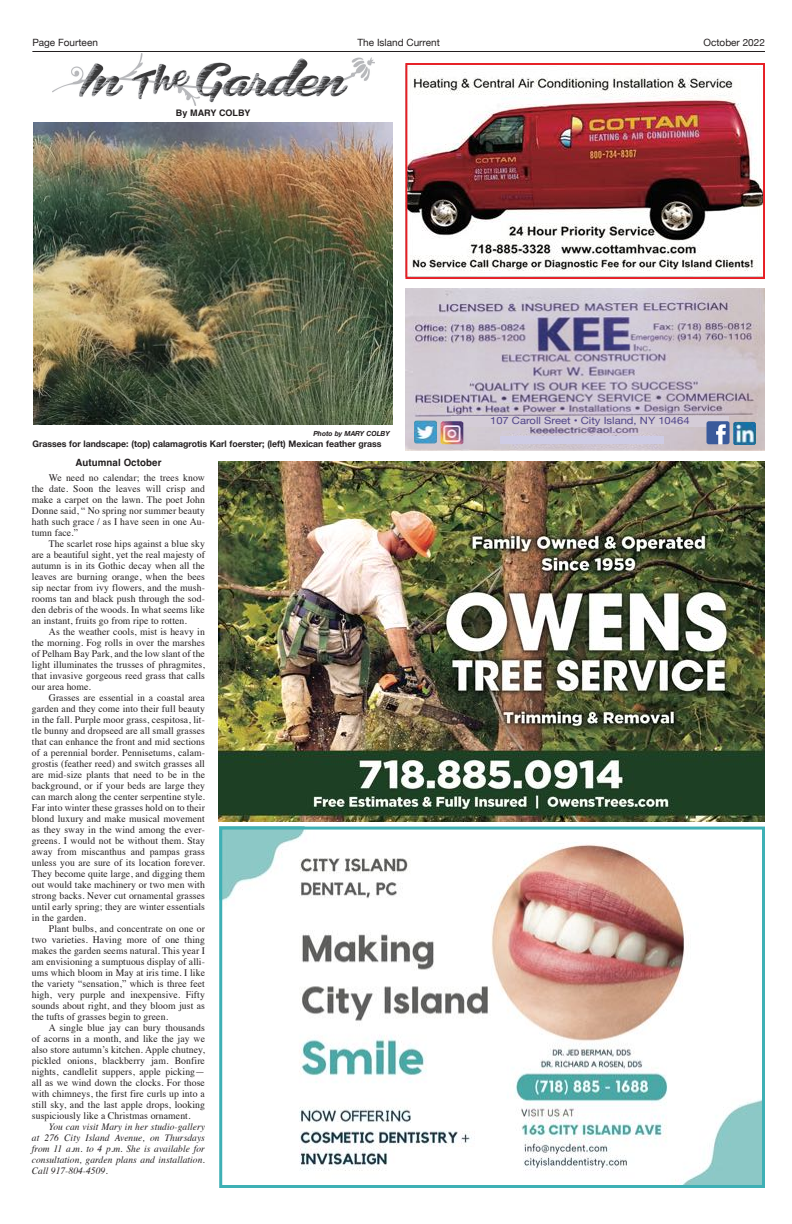
<style>
.page{position:relative;width:792px;height:1224px;background:#fff}
.page>*{position:absolute;margin:0;border:0;box-sizing:border-box;transform-origin:0 0}
.t1{font:10px/11px "Times";letter-spacing:.01em;color:#231f20;text-align:justify}
.t2{font:10px "Helvetica Neue";color:#231f20}
.t3{font:10px "Helvetica Neue";color:#504489;scale:1.12 1}
.t4{font:700 10px "Helvetica";letter-spacing:.01em;color:#231f20}
.t5{font:italic 9.7px/11px "Times";letter-spacing:.01em;color:#231f20;text-align:justify}
.t6{font:700 9px "Helvetica Neue";color:#231f20}
.t7{font:700 9px "Helvetica";color:#231f20}
.t8{font:italic 700 7px "Helvetica Neue";color:#231f20}
</style>
<div class="page">
<hr style="left:32px;top:51px;width:733px;height:1px;background:#231f20">
<img style="left:52px;top:53px;width:322px;height:53px">
<img style="left:408px;top:77px;width:354px;height:197px">
<div style="left:405px;top:63px;width:360px;height:216px;border:2px solid #e81e24"></div>
<img style="left:33px;top:123px;width:360px;height:301px">
<img style="left:405px;top:288px;width:360px;height:162px">
<div style="left:500px;top:436px;width:163px;height:7px;background:#cecce5"></div>
<div style="left:451px;top:417px;width:278px;height:10px;background:#d4ccd7"></div>
<img style="left:414px;top:421px;width:23px;height:23px">
<img style="left:441px;top:421px;width:22px;height:23px">
<img style="left:706px;top:421px;width:24px;height:23px">
<img style="left:733px;top:422px;width:23px;height:23px">
<img style="left:223px;top:831px;width:538px;height:353px">
<div style="left:219px;top:827px;width:546px;height:361px;border:3px solid #3eb0b5"></div>
<img style="left:219px;top:461px;width:546px;height:360px">
<p class="t2" style="left:32px;top:35px;width:67px">Page Fourteen</p>
<p class="t7" style="left:176px;top:107px;width:76px">By MARY COLBY</p>
<p class="t2" style="left:358px;top:35px;width:84px">The Island Current</p>
<p class="t2" style="left:703px;top:35px;width:63px">October 2022</p>
<p class="t3" style="left:490px;top:413px;width:180px">107 Caroll Sreet • City Island, NY 10464</p>
<p class="t8" style="left:313px;top:428px;width:78px">Photo by MARY COLBY</p>
<p class="t6" style="left:32px;top:437px;width:351px">Grasses for landscape: (top) calamagrotis Karl foerster; (left) Mexican feather grass</p>
<p class="t4" style="left:75px;top:456px;width:88px">Autumnal October</p>
<p class="t1" style="left:32px;top:472px;width:175px;text-indent:17px">We need no calendar; the trees know the date. Soon the leaves will crisp and make a carpet on the lawn. The poet John Donne said, “ No spring nor summer beauty hath such grace / as I have seen in one Au&shy;tumn face.”</p>
<p class="t1" style="left:32px;top:538px;width:175px;text-indent:17px">The scarlet rose hips against a blue sky are a beautiful sight, yet the real majesty of autumn is in its Gothic decay when all the leaves are burning orange, when the bees sip nectar from ivy flowers, and the mush&shy;rooms tan and black push through the sod&shy;den debris of the woods. In what seems like an instant, fruits go from ripe to rotten.</p>
<p class="t1" style="left:32px;top:626px;width:175px;text-indent:17px">As the weather cools, mist is heavy in the morning. Fog rolls in over the marshes of Pelham Bay Park, and the low slant of the light illuminates the trusses of phragmites, that invasive gorgeous reed grass that calls our area home.</p>
<p class="t1" style="left:32px;top:692px;width:175px;text-indent:17px">Grasses are essential in a coastal area garden and they come into their full beauty in the fall. Purple moor grass, cespitosa, lit&shy;tle bunny and dropseed are all small grasses that can enhance the front and mid sections of a perennial border. Pennisetums, calam&shy;grostis (feather reed) and switch grasses all are mid-size plants that need to be in the background, or if your beds are large they can march along the center serpentine style.<br>Far into winter these grasses hold on to their blond luxury and make musical movement as they sway in the wind among the ever&shy;greens. I would not be without them. Stay away from miscanthus and pampas grass unless you are sure of its location forever.<br>They become quite large, and digging them out would take machinery or two men with strong backs. Never cut ornamental grasses until early spring; they are winter essentials in the garden.</p>
<p class="t1" style="left:32px;top:923px;width:175px;text-indent:17px">Plant bulbs, and concentrate on one or two varieties. Having more of one thing makes the garden seems natural. This year I am envisioning a sumptuous display of alli&shy;ums which bloom in May at iris time. I like the variety “sensation,” which is three feet high, very purple and inexpensive. Fifty sounds about right, and they bloom just as the tufts of grasses begin to green.</p>
<p class="t1" style="left:32px;top:1022px;width:175px;text-indent:17px">A single blue jay can bury thousands of acorns in a month, and like the jay we also store autumn’s kitchen. Apple chutney, pickled onions, blackberry jam. Bonfire nights, candlelit suppers, apple picking— all as we wind down the clocks. For those with chimneys, the first fire curls up into a still sky, and the last apple drops, looking suspiciously like a Christmas ornament.</p>
<p class="t5" style="left:32px;top:1121px;width:175px;text-indent:17px">You can visit Mary in her studio-gallery at 276 City Island Avenue, on Thursdays from 11 a.m. to 4 p.m. She is available for consultation, garden plans and installation.<br>Call 917-804-4509.</p>
</div>
